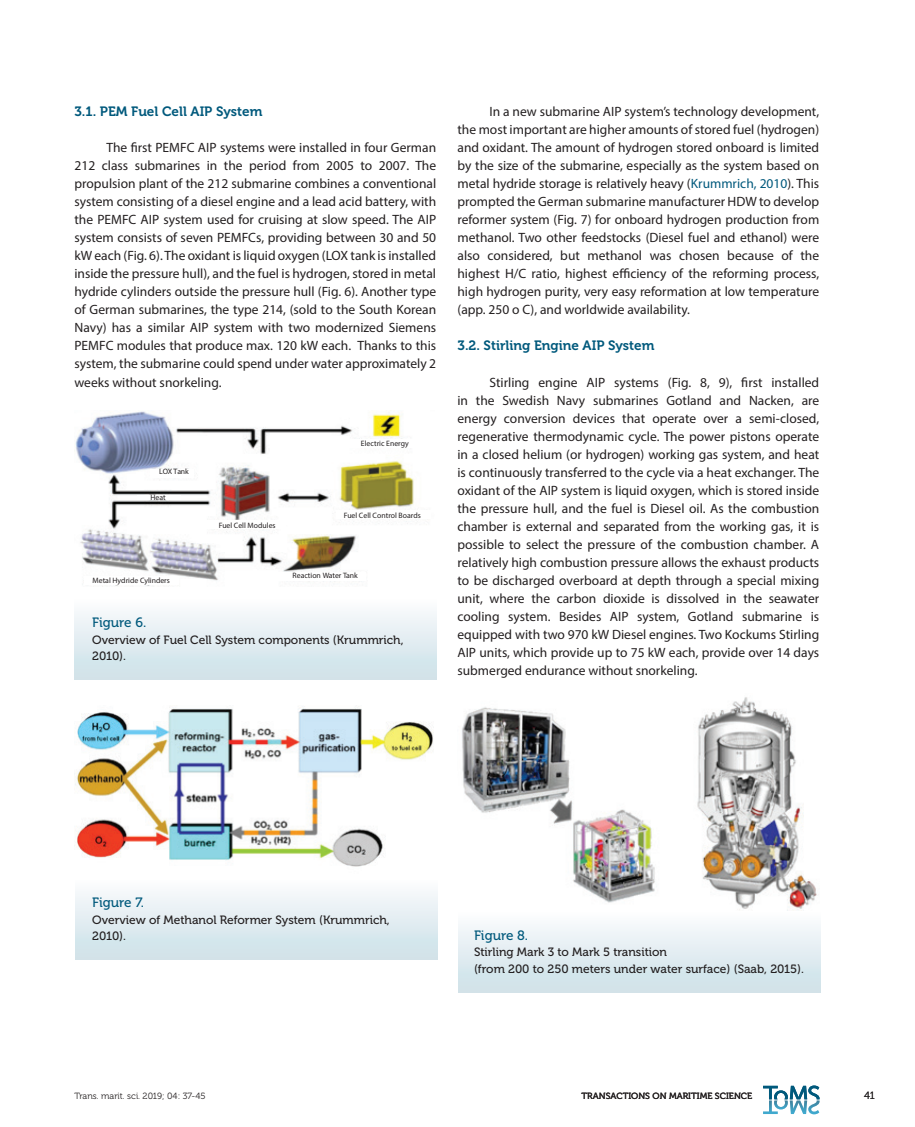
<style>
.page{position:relative;width:915px;height:1127px;background:#fff}
.page>*{position:absolute;margin:0;border:0;box-sizing:border-box;transform-origin:0 0}
.t1{font:13.5px/18px "Myriad Pro";color:#231f20;text-align:justify}
.t2{font:13.5px "Museo 700";color:#00597c}
.t3{font:13.5px "Museo 500";color:#00597c}
.t4{font:12px/16.5px "Museo 500";color:#231f20}
.t5{font:10.5px "Museo 300";color:#231f20}
.t6{font:9px "Museo 300";color:#231f20}
.t7{font:9px "Museo 500";color:#231f20}
.t8{font:7.8px "Myriad Pro";color:#231f20}
.s1{color:#00597c}
</style>
<div class="page">
<svg style="left:763px;top:1085px;width:56px;height:29px"></svg>
<div style="left:74px;top:598px;width:362px;height:81px;background:linear-gradient(to bottom,#fdfdfe,#cce0e8)"></div>
<div style="left:75px;top:878px;width:362px;height:81px;background:linear-gradient(to bottom,#fdfdfe,#cce0e8)"></div>
<div style="left:458px;top:911px;width:361px;height:81px;background:linear-gradient(to bottom,#fdfdfe,#cce0e8)"></div>
<img style="left:75px;top:706px;width:361px;height:174px">
<img style="left:462px;top:697px;width:355px;height:214px">
<img style="left:75px;top:410px;width:339px;height:176px">
<div style="left:150px;top:469px;width:44px;height:9px;background:#fff"></div>
<div style="left:138px;top:495px;width:43px;height:5px;background:#fff"></div>
<div style="left:84px;top:576px;width:95px;height:9px;background:#fff"></div>
<div style="left:190px;top:520px;width:94px;height:9px;background:#fff"></div>
<div style="left:271px;top:572px;width:94px;height:8px;background:#fff"></div>
<div style="left:336px;top:510px;width:94px;height:9px;background:#fff"></div>
<div style="left:340px;top:439px;width:95px;height:9px;background:#fff"></div>
<p class="t2" style="left:74px;top:104px;width:189px">3.1. PEM Fuel Cell AIP System</p>
<p class="t1" style="left:74px;top:139px;width:363px;text-indent:32px">The first PEMFC AIP systems were installed in four German 212 class submarines in the period from 2005 to 2007. The propulsion plant of the 212 submarine combines a conventional system consisting of a diesel engine and a lead acid battery, with the PEMFC AIP system used for cruising at slow speed. The AIP system consists of seven PEMFCs, providing between 30 and 50 kW each (Fig. 6). The oxidant is liquid oxygen (LOX tank is installed inside the pressure hull), and the fuel is hydrogen, stored in metal hydride cylinders outside the pressure hull (Fig. 6). Another type of German submarines, the type 214, (sold to the South Korean Navy) has a similar AIP system with two modernized Siemens PEMFC modules that produce max. 120 kW each. Thanks to this system, the submarine could spend under water approximately 2 weeks without snorkeling.</p>
<p class="t8" style="left:159px;top:467px;width:31px">LOX Tank</p>
<p class="t8" style="left:150px;top:492px;width:17px">Heat</p>
<p class="t8" style="left:93px;top:576px;width:79px">Metal Hydride Cylinders</p>
<p class="t8" style="left:361px;top:439px;width:49px">Electric Energy</p>
<p class="t8" style="left:219px;top:520px;width:58px">Fuel Cell Modules</p>
<p class="t8" style="left:343px;top:510px;width:79px">Fuel Cell Control Boards</p>
<p class="t8" style="left:292px;top:571px;width:67px">Reaction Water Tank</p>
<p class="t3" style="left:92px;top:615px;width:55px">Figure 6.</p>
<p class="t4" style="left:92px;top:631px;width:313px">Overview of Fuel Cell System components (Krummrich,<br>2010).</p>
<p class="t1" style="left:457px;top:103px;width:363px;text-indent:32px">In a new submarine AIP system’s technology development, the most important are higher amounts of stored fuel (hydrogen) and oxidant. The amount of hydrogen stored onboard is limited by the size of the submarine, especially as the system based on metal hydride storage is relatively heavy (<span class="s1">Krummrich, 2010</span>). This prompted the German submarine manufacturer HDW to develop reformer system (Fig. 7) for onboard hydrogen production from methanol. Two other feedstocks (Diesel fuel and ethanol) were also considered, but methanol was chosen because of the highest H/C ratio, highest efficiency of the reforming process, high hydrogen purity, very easy reformation at low temperature (app. 250 o C), and worldwide availability.</p>
<p class="t2" style="left:457px;top:338px;width:198px">3.2. Stirling Engine AIP System</p>
<p class="t1" style="left:457px;top:373px;width:363px;text-indent:32px">Stirling engine AIP systems (Fig. 8, 9), first installed in the Swedish Navy submarines Gotland and Nacken, are energy conversion devices that operate over a semi-closed, regenerative thermodynamic cycle. The power pistons operate in a closed helium (or hydrogen) working gas system, and heat is continuously transferred to the cycle via a heat exchanger. The oxidant of the AIP system is liquid oxygen, which is stored inside the pressure hull, and the fuel is Diesel oil. As the combustion chamber is external and separated from the working gas, it is possible to select the pressure of the combustion chamber. A relatively high combustion pressure allows the exhaust products to be discharged overboard at depth through a special mixing unit, where the carbon dioxide is dissolved in the seawater cooling system. Besides AIP system, Gotland submarine is equipped with two 970 kW Diesel engines. Two Kockums Stirling AIP units, which provide up to 75 kW each, provide over 14 days submerged endurance without snorkeling.</p>
<p class="t3" style="left:92px;top:895px;width:53px">Figure 7.</p>
<p class="t4" style="left:92px;top:911px;width:299px">Overview of Methanol Reformer System (Krummrich,<br>2010).</p>
<p class="t3" style="left:474px;top:928px;width:56px">Figure 8.</p>
<p class="t4" style="left:474px;top:944px;width:331px">Stirling Mark 3 to Mark 5 transition<br>(from 200 to 250 meters under water surface) (Saab, 2015).</p>
<p class="t6" style="left:74px;top:1091px;width:133px">Trans. marit. sci. 2019; 04: 37-45</p>
<p class="t7" style="left:581px;top:1091px;width:172px">TRANSACTIONS ON MARITIME SCIENCE</p>
<p class="t5" style="left:863px;top:1090px;width:12px">41</p>
</div>
